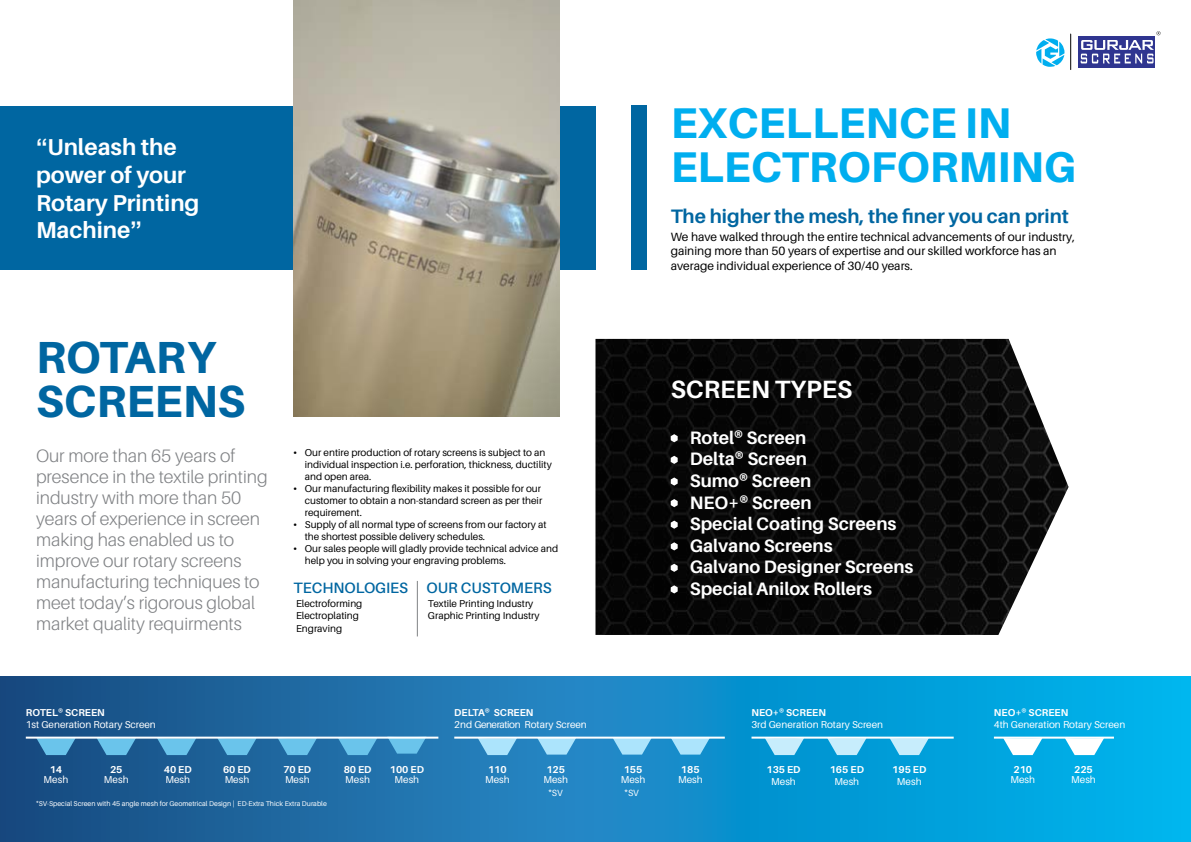
<style>
.page{position:relative;width:1191px;height:842px;background:#fff}
.page>*{position:absolute;margin:0;border:0;box-sizing:border-box;transform-origin:0 0}
.t1{font:800 45px/44px "Aileron";color:#0066a1}
.t2{font:800 43px/44px "Aileron";color:#00aeef}
.t3{font:700 25px "Aileron";color:#fff}
.t4{font:700 23px/27.6px "Aileron";color:#fff}
.t5{font:700 19.5px "Aileron";color:#0066a1}
.t6{font:300 18px/21px "Aileron";color:#808285}
.t7{font:700 18px/21.6px "Aileron";color:#fff}
.t8{font:600 15px "Aileron";color:#0066a1}
.t9{font:12px/14.4px "Aileron";color:#000}
.t10{font:10px/12px "Aileron";color:#000}
.t11{font:10px/12px "Aileron";color:#fff}
.t12{font:700 10px "Aileron";color:#fff}
.t13{font:9px "Aileron";color:#fff}
.t14{font:7px "Aileron";color:#fff}
.s1{font-family:"Arial"}
.s2{font-family:"Times New Roman"}
.s3{font-weight:700}
</style>
<div class="page">
<img style="left:595px;top:339px;width:473px;height:296px">
<svg style="left:0;top:677px;width:1191px;height:165px;background:#1283bd"></svg>
<hr style="left:1070px;top:34px;width:1px;height:36px;background:#000">
<svg style="left:1036px;top:38px;width:28px;height:29px"></svg>
<div style="left:1078px;top:36px;width:77px;height:32px;background:#2f3590"></div>
<svg style="left:1080px;top:31px;width:80px;height:32px"></svg>
<div style="left:0;top:106px;width:595px;height:164px;background:#0066a1"></div>
<div style="left:631px;top:105px;width:15px;height:165px;background:#0066a1"></div>
<hr style="left:417px;top:581px;width:1px;height:55px;background:#808285">
<svg style="left:36px;top:739px;width:40px;height:16px"></svg>
<svg style="left:97px;top:739px;width:39px;height:16px"></svg>
<svg style="left:157px;top:739px;width:39px;height:16px"></svg>
<svg style="left:217px;top:739px;width:40px;height:16px"></svg>
<svg style="left:278px;top:739px;width:39px;height:16px"></svg>
<svg style="left:338px;top:739px;width:39px;height:16px"></svg>
<svg style="left:387px;top:739px;width:39px;height:15px"></svg>
<svg style="left:478px;top:739px;width:39px;height:16px"></svg>
<svg style="left:537px;top:739px;width:39px;height:16px"></svg>
<svg style="left:612px;top:739px;width:40px;height:16px"></svg>
<svg style="left:671px;top:739px;width:39px;height:16px"></svg>
<svg style="left:765px;top:739px;width:39px;height:16px"></svg>
<svg style="left:827px;top:739px;width:39px;height:16px"></svg>
<svg style="left:889px;top:739px;width:40px;height:16px"></svg>
<svg style="left:1003px;top:739px;width:39px;height:16px"></svg>
<svg style="left:1064px;top:739px;width:40px;height:16px"></svg>
<hr style="left:26px;top:737px;width:412px;height:2px;background:#fff">
<hr style="left:454px;top:737px;width:271px;height:2px;background:#fff">
<hr style="left:751px;top:737px;width:202px;height:2px;background:#fff">
<hr style="left:994px;top:737px;width:120px;height:2px;background:#fff">
<img style="left:294px;top:0;width:265px;height:417px">
<svg style="left:670px;top:521px;width:7px;height:8px"></svg>
<svg style="left:670px;top:542px;width:7px;height:8px"></svg>
<svg style="left:670px;top:564px;width:7px;height:8px"></svg>
<svg style="left:670px;top:585px;width:7px;height:8px"></svg>
<svg style="left:670px;top:499px;width:7px;height:8px"></svg>
<svg style="left:670px;top:456px;width:7px;height:8px"></svg>
<svg style="left:670px;top:477px;width:7px;height:9px"></svg>
<svg style="left:670px;top:434px;width:7px;height:8px"></svg>
<h3 class="t4" style="left:36px;top:134px;width:165px"><span class="s1">“</span>Unleash the power of your<br>Rotary Printing<br>Machine<span class="s1">”</span></h3>
<h1 class="t1" style="left:36px;top:335px;width:211px">ROTARY<br>SCREENS</h1>
<p class="t6" style="left:36px;top:446px;width:233px">Our more than 65 years of presence in the textile printing industry with more than 50 years of experience in screen making has enabled us to improve our rotary screens manufacturing techniques to meet today’s rigorous global market quality requirments</p>
<p class="t10" style="left:305px;top:447px;width:248px;text-indent:-11px"><span class="s2">•</span> Our entire production of rotary screens is subject to an individual inspection i.e. perforation, thickness, ductility and open area.</p>
<p class="t10" style="left:305px;top:483px;width:239px;text-align:justify;text-indent:-11px"><span class="s2">•</span> Our manufacturing flexibility makes it possible for our customer to obtain a non-standard screen as per their requirement.</p>
<p class="t10" style="left:305px;top:519px;width:243px;text-indent:-11px"><span class="s2">•</span> Supply of all normal type of screens from our factory at the shortest possible delivery schedules.</p>
<p class="t10" style="left:305px;top:543px;width:255px;text-indent:-11px"><span class="s2">•</span> Our sales people will gladly provide technical advice and help you in solving your engraving problems.</p>
<h3 class="t8" style="left:293px;top:579px;width:116px">TECHNOLOGIES</h3>
<p class="t10" style="left:296px;top:597px;width:68px">Electroforming<br>Electroplating</p>
<p class="t10" style="left:296px;top:622px;width:48px">Engraving</p>
<h3 class="t8" style="left:426px;top:579px;width:127px">OUR CUSTOMERS</h3>
<p class="t10" style="left:428px;top:597px;width:113px">Textile Printing Industry<br>Graphic Printing Industry</p>
<h2 class="t2" style="left:670px;top:102px;width:407px">EXCELLENCE IN<br>ELECTROFORMING</h2>
<h3 class="t5" style="left:670px;top:205px;width:400px">The higher the mesh, the finer you can print</h3>
<p class="t9" style="left:670px;top:229px;width:406px">We have walked through the entire technical advancements of our industry, gaining more than 50 years of expertise and our skilled workforce has an average individual experience of 30/40 years.</p>
<h3 class="t3" style="left:670px;top:375px;width:183px">SCREEN TYPES</h3>
<h3 class="t7" style="left:689px;top:427px;width:225px">Rotel® Screen<br>Delta® Screen<br>Sumo® Screen<br>NEO+® Screen<br>Special Coating Screens<br>Galvano Screens<br>Galvano Designer Screens<br>Special Anilox Rollers</h3>
<p class="t11" style="left:26px;top:707px;width:132px"><span class="s3">ROTEL</span>® <span class="s3">SCREEN<br></span>1st Generation Rotary Screen</p>
<p class="t11" style="left:454px;top:707px;width:134px"><span class="s3">DELTA</span>® <span class="s3">SCREEN<br></span>2nd Generation Rotary Screen</p>
<p class="t11" style="left:751px;top:707px;width:133px"><span class="s3">NEO+</span>® <span class="s3">SCREEN<br></span>3rd Generation Rotary Screen</p>
<p class="t11" style="left:994px;top:707px;width:133px"><span class="s3">NEO+</span>® <span class="s3">SCREEN<br></span>4th Generation Rotary Screen</p>
<p class="t12" style="left:50px;top:764px;width:14px">14</p>
<p class="t11" style="left:44px;top:773px;width:26px">Mesh</p>
<p class="t12" style="left:110px;top:764px;width:14px">25</p>
<p class="t11" style="left:104px;top:773px;width:26px">Mesh</p>
<p class="t12" style="left:164px;top:764px;width:29px">40 ED</p>
<p class="t11" style="left:165px;top:773px;width:26px">Mesh</p>
<p class="t12" style="left:223px;top:764px;width:29px">60 ED</p>
<p class="t11" style="left:225px;top:773px;width:26px">Mesh</p>
<p class="t12" style="left:283px;top:764px;width:29px">70 ED</p>
<p class="t11" style="left:285px;top:773px;width:26px">Mesh</p>
<p class="t12" style="left:344px;top:764px;width:29px">80 ED</p>
<p class="t11" style="left:345px;top:773px;width:26px">Mesh</p>
<p class="t12" style="left:390px;top:764px;width:36px">100 ED</p>
<p class="t11" style="left:394px;top:773px;width:26px">Mesh</p>
<p class="t12" style="left:488px;top:764px;width:20px">110</p>
<p class="t11" style="left:485px;top:773px;width:26px">Mesh</p>
<p class="t12" style="left:546px;top:764px;width:20px">125</p>
<p class="t11" style="left:543px;top:773px;width:26px">Mesh</p>
<p class="t12" style="left:623px;top:764px;width:20px">155</p>
<p class="t11" style="left:621px;top:773px;width:26px">Mesh</p>
<p class="t12" style="left:681px;top:764px;width:20px">185</p>
<p class="t11" style="left:678px;top:773px;width:26px">Mesh</p>
<p class="t12" style="left:766px;top:764px;width:36px">135 ED</p>
<p class="t11" style="left:771px;top:775px;width:26px">Mesh</p>
<p class="t12" style="left:829px;top:764px;width:36px">165 ED</p>
<p class="t11" style="left:834px;top:775px;width:26px">Mesh</p>
<p class="t12" style="left:892px;top:764px;width:36px">195 ED</p>
<p class="t11" style="left:897px;top:775px;width:26px">Mesh</p>
<p class="t12" style="left:1013px;top:764px;width:20px">210</p>
<p class="t11" style="left:1010px;top:773px;width:26px">Mesh</p>
<p class="t12" style="left:1074px;top:764px;width:20px">225</p>
<p class="t11" style="left:1071px;top:773px;width:26px">Mesh</p>
<p class="t13" style="left:548px;top:788px;width:16px"><span class="s1">*</span>SV</p>
<p class="t13" style="left:624px;top:788px;width:16px"><span class="s1">*</span>SV</p>
<p class="t14" style="left:36px;top:800px;width:292px"><span class="s1">*</span>SV-Special Screen with 45 angle mesh for Geometrical Design | ED-Extra Thick Extra Durable</p>
</div>
